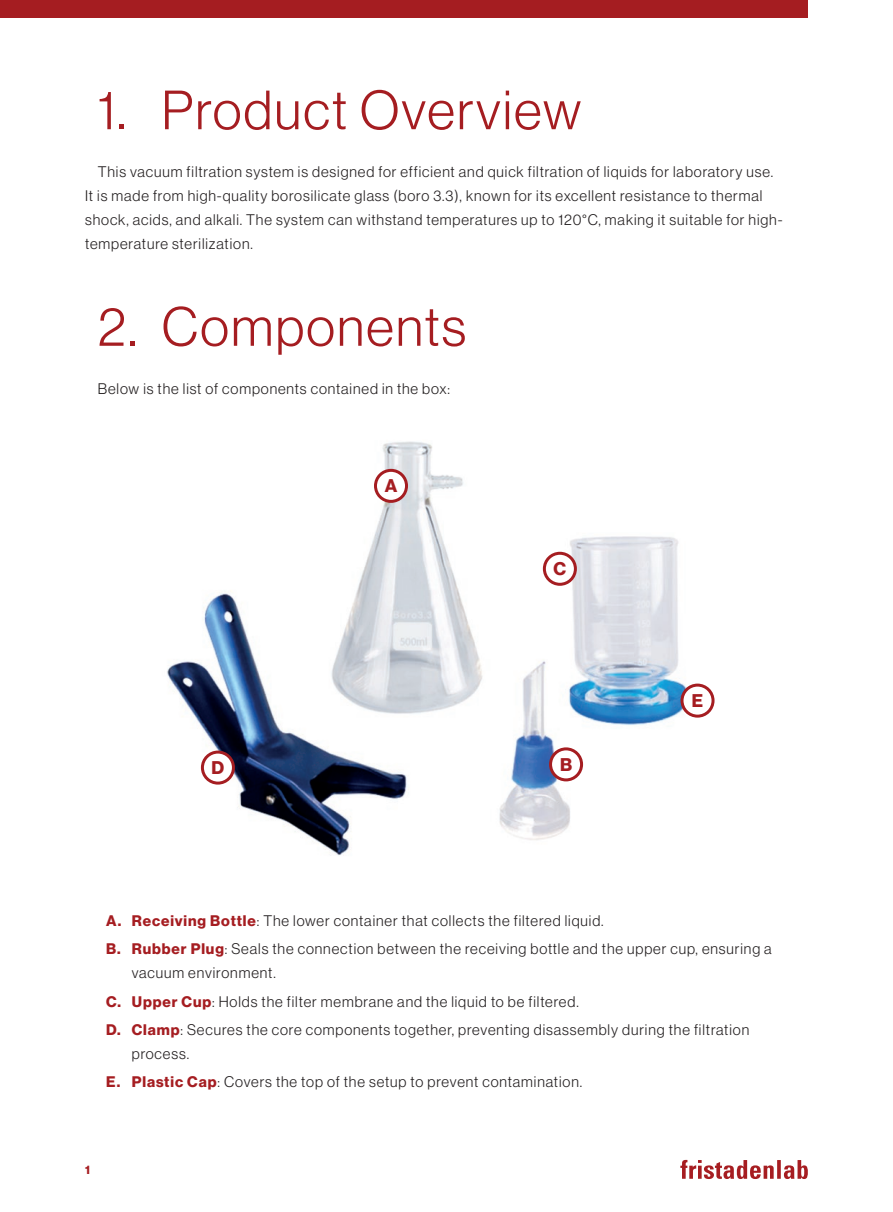
<style>
.page{position:relative;width:893px;height:1212px;background:#fff}
.page>*{position:absolute;margin:0;border:0;box-sizing:border-box;transform-origin:0 0}
.t1{font:300 54px "Neue Haas Display";letter-spacing:.04em;color:#a51d21}
.Bullet_point{font:700 18px "Neue Haas Display";color:#a51d21}
.t2{font:300 15px/24px "Neue Haas Display";letter-spacing:.06em;color:#231f20}
.Numerzione_Pagine{font:700 12px "Neue Haas Display";color:#a51d21}
.s1{font-weight:700;color:#a51d21}
</style>
<div class="page">
<div style="left:0;top:0;width:808px;height:17px;background:#a51d21"></div>
<img style="left:167px;top:441px;width:548px;height:415px">
<div style="left:375px;top:470px;width:31px;height:31px;background:#fff;border-radius:50%"></div>
<div style="left:374px;top:469px;width:34px;height:34px;border:3px solid #a51d21;border-radius:50%"></div>
<div style="left:682px;top:685px;width:31px;height:31px;background:#fff;border-radius:50%"></div>
<div style="left:680px;top:684px;width:34px;height:34px;border:3px solid #a51d21;border-radius:50%"></div>
<div style="left:550px;top:749px;width:32px;height:31px;background:#fff;border-radius:50%"></div>
<div style="left:549px;top:747px;width:34px;height:34px;border:3px solid #a51d21;border-radius:50%"></div>
<div style="left:202px;top:752px;width:31px;height:31px;background:#fff;border-radius:50%"></div>
<div style="left:201px;top:750px;width:34px;height:34px;border:3px solid #a51d21;border-radius:50%"></div>
<div style="left:544px;top:553px;width:31px;height:31px;background:#fff;border-radius:50%"></div>
<div style="left:543px;top:552px;width:34px;height:34px;border:3px solid #a51d21;border-radius:50%"></div>
<svg style="left:680px;top:1160px;width:128px;height:19px"></svg>
<p class="t1" style="left:98px;top:80px;width:485px">1. Product Overview</p>
<p class="t2" style="left:85px;top:160px;width:699px;text-indent:13px">This vacuum filtration system is designed for efficient and quick filtration of liquids for laboratory use.<br>It is made from high-quality borosilicate glass (boro 3.3), known for its excellent resistance to thermal shock, acids, and alkali. The system can withstand temperatures up to 120°C, making it suitable for high&shy;temperature sterilization.</p>
<p class="t1" style="left:98px;top:296px;width:370px">2. Components</p>
<p class="t2" style="left:98px;top:376px;width:354px">Below is the list of components contained in the box:</p>
<p class="Bullet_point" style="left:385px;top:475px;width:14px">A</p>
<p class="Bullet_point" style="left:554px;top:558px;width:14px">C</p>
<p class="Bullet_point" style="left:212px;top:757px;width:14px">D</p>
<p class="Bullet_point" style="left:560px;top:754px;width:14px">B</p>
<p class="Bullet_point" style="left:692px;top:690px;width:13px">E</p>
<p class="t2" style="left:106px;top:909px;width:499px"><span class="s1">A. Receiving Bottle</span>: The lower container that collects the filtered liquid.</p>
<p class="t2" style="left:132px;top:937px;width:641px;text-indent:-26px"><span class="s1">B. Rubber Plug</span>: Seals the connection between the receiving bottle and the upper cup, ensuring a vacuum environment.</p>
<p class="t2" style="left:106px;top:989px;width:474px"><span class="s1">C. Upper Cup</span>: Holds the filter membrane and the liquid to be filtered.</p>
<p class="t2" style="left:132px;top:1017px;width:619px;text-indent:-26px"><span class="s1">D. Clamp</span>: Secures the core components together, preventing disassembly during the filtration process.</p>
<p class="t2" style="left:106px;top:1070px;width:477px"><span class="s1">E. Plastic Cap</span>: Covers the top of the setup to prevent contamination.</p>
<p class="Numerzione_Pagine" style="left:85px;top:1163px;width:6px">1</p>
</div>
